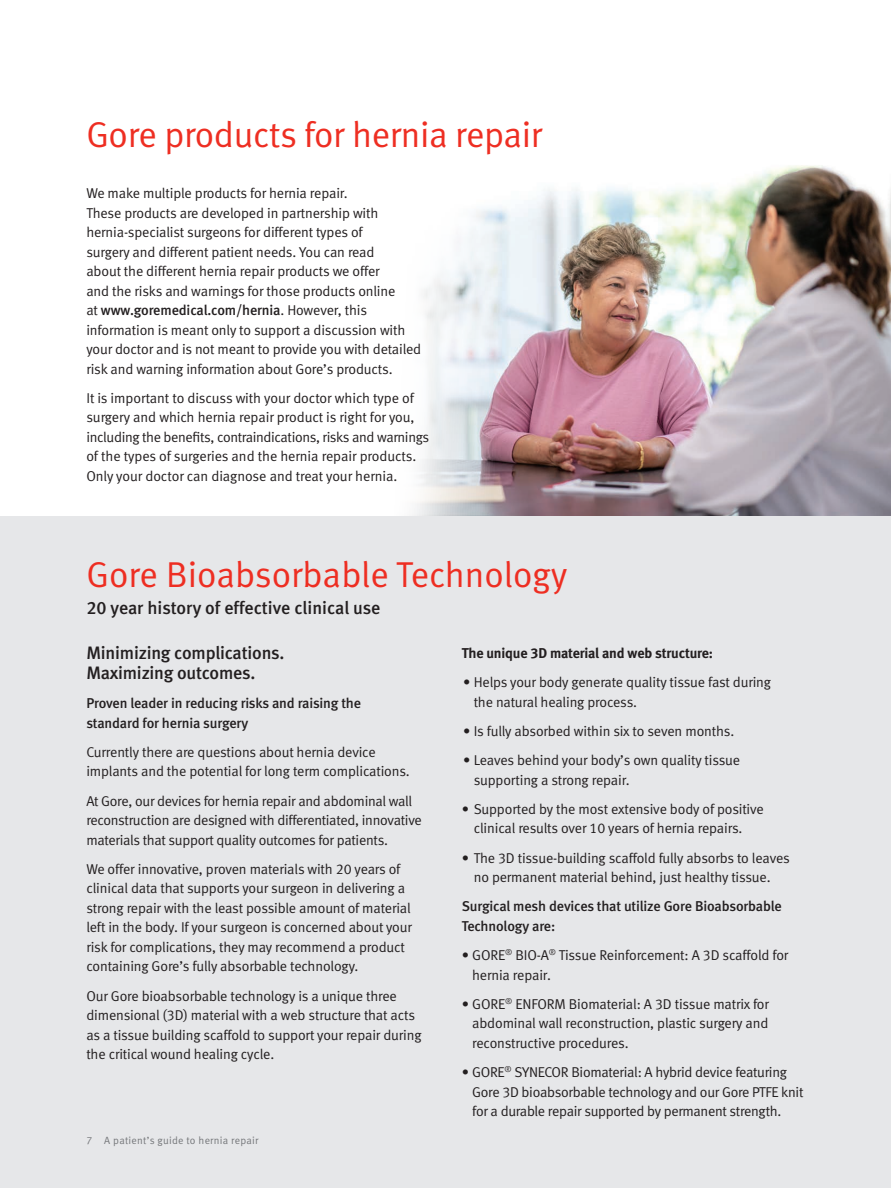
<style>
.page{position:relative;width:891px;height:1188px;background:#fff}
.page>*{position:absolute;margin:0;border:0;box-sizing:border-box;transform-origin:0 0}
.Red_headlines{font:36px "Meta Normal LF";letter-spacing:-.01em;color:#ee2e22}
.t1{font:18px/19.5px "Meta Medium LF";letter-spacing:-.01em;color:#231f20}
.t2{font:14.25px/19.5px "Meta Normal LF";letter-spacing:-.01em;color:#231f20}
.t3{font:14.25px/19.5px "Meta Medium LF";letter-spacing:-.01em;color:#231f20}
.t4{font:14.25px "Meta Bold LF";letter-spacing:-.01em;color:#231f20}
.t5{font:10.5px "Meta Normal LF";letter-spacing:.025em;color:#76787b}
.s1{font-family:"Meta Medium LF"}
</style>
<div class="page">
<img style="left:357px;top:165px;width:534px;height:352px">
<div style="left:0;top:517px;width:891px;height:671px;background:#e6e7e9"></div>
<p class="Red_headlines" style="left:86px;top:114px;width:457px">Gore products for hernia repair</p>
<p class="t2" style="left:86px;top:183px;width:336px">We make multiple products for hernia repair.<br>These products are developed in partnership with hernia-specialist surgeons for different types of<br>surgery and different patient needs. You can read<br>about the different hernia repair products we offer<br>and the risks and warnings for those products online<br>at <span class="s1">www.goremedical.com/hernia</span>. However, this information is meant only to support a discussion with your doctor and is not meant to provide you with detailed risk and warning information about Gore’s products.</p>
<p class="t2" style="left:86px;top:388px;width:344px">It is important to discuss with your doctor which type of surgery and which hernia repair product is right for you, including the benefits, contraindications, risks and warnings of the types of surgeries and the hernia repair products.<br>Only your doctor can diagnose and treat your hernia.</p>
<p class="Red_headlines" style="left:86px;top:553px;width:482px">Gore Bioabsorbable Technology</p>
<p class="t1" style="left:86px;top:597px;width:296px">20 year history of effective clinical use</p>
<p class="t1" style="left:86px;top:643px;width:200px">Minimizing complications.<br>Maximizing outcomes.</p>
<p class="t3" style="left:86px;top:693px;width:276px">Proven leader in reducing risks and raising the standard for hernia surgery</p>
<p class="t2" style="left:86px;top:742px;width:325px">Currently there are questions about hernia device implants and the potential for long term complications.</p>
<p class="t2" style="left:86px;top:791px;width:337px">At Gore, our devices for hernia repair and abdominal wall reconstruction are designed with differentiated, innovative materials that support quality outcomes for patients.</p>
<p class="t2" style="left:86px;top:859px;width:327px">We offer innovative, proven materials with 20 years of clinical data that supports your surgeon in delivering a strong repair with the least possible amount of material left in the body. If your surgeon is concerned about your risk for complications, they may recommend a product containing Gore’s fully absorbable technology.</p>
<p class="t2" style="left:86px;top:986px;width:337px">Our Gore bioabsorbable technology is a unique three dimensional (3D) material with a web structure that acts as a tissue building scaffold to support your repair during the critical wound healing cycle.</p>
<p class="t4" style="left:462px;top:644px;width:253px">The unique 3D material and web structure:</p>
<p class="t2" style="left:474px;top:672px;width:299px;text-indent:-10px">• Helps your body generate quality tissue fast during the natural healing process.</p>
<p class="t2" style="left:463px;top:721px;width:273px">• Is fully absorbed within six to seven months.</p>
<p class="t2" style="left:474px;top:750px;width:268px;text-indent:-10px">• Leaves behind your body’s own quality tissue supporting a strong repair.</p>
<p class="t2" style="left:474px;top:799px;width:292px;text-indent:-12px">• Supported by the most extensive body of positive clinical results over 10 years of hernia repairs.</p>
<p class="t2" style="left:462px;top:848px;width:330px;text-align:center">• The 3D tissue-building scaffold fully absorbs to leaves no permanent material behind, just healthy tissue.</p>
<p class="t3" style="left:462px;top:897px;width:322px">Surgical mesh devices that utilize Gore Bioabsorbable<br>Technology are:</p>
<p class="t2" style="left:472px;top:945px;width:318px;text-indent:-10px">• GORE<sup>®</sup> BIO-A<sup>®</sup> Tissue Reinforcement: A 3D scaffold for hernia repair.</p>
<p class="t2" style="left:472px;top:994px;width:298px;text-align:justify;text-indent:-10px">• GORE<sup>®</sup> ENFORM Biomaterial: A 3D tissue matrix for abdominal wall reconstruction, plastic surgery and reconstructive procedures.</p>
<p class="t2" style="left:472px;top:1062px;width:333px;text-indent:-10px">• GORE<sup>®</sup> SYNECOR Biomaterial: A hybrid device featuring<br>Gore 3D bioabsorbable technology and our Gore PTFE knit for a durable repair supported by permanent strength.</p>
<p class="t5" style="left:86px;top:1135px;width:174px">7 A patient’s guide to hernia repair</p>
</div>
